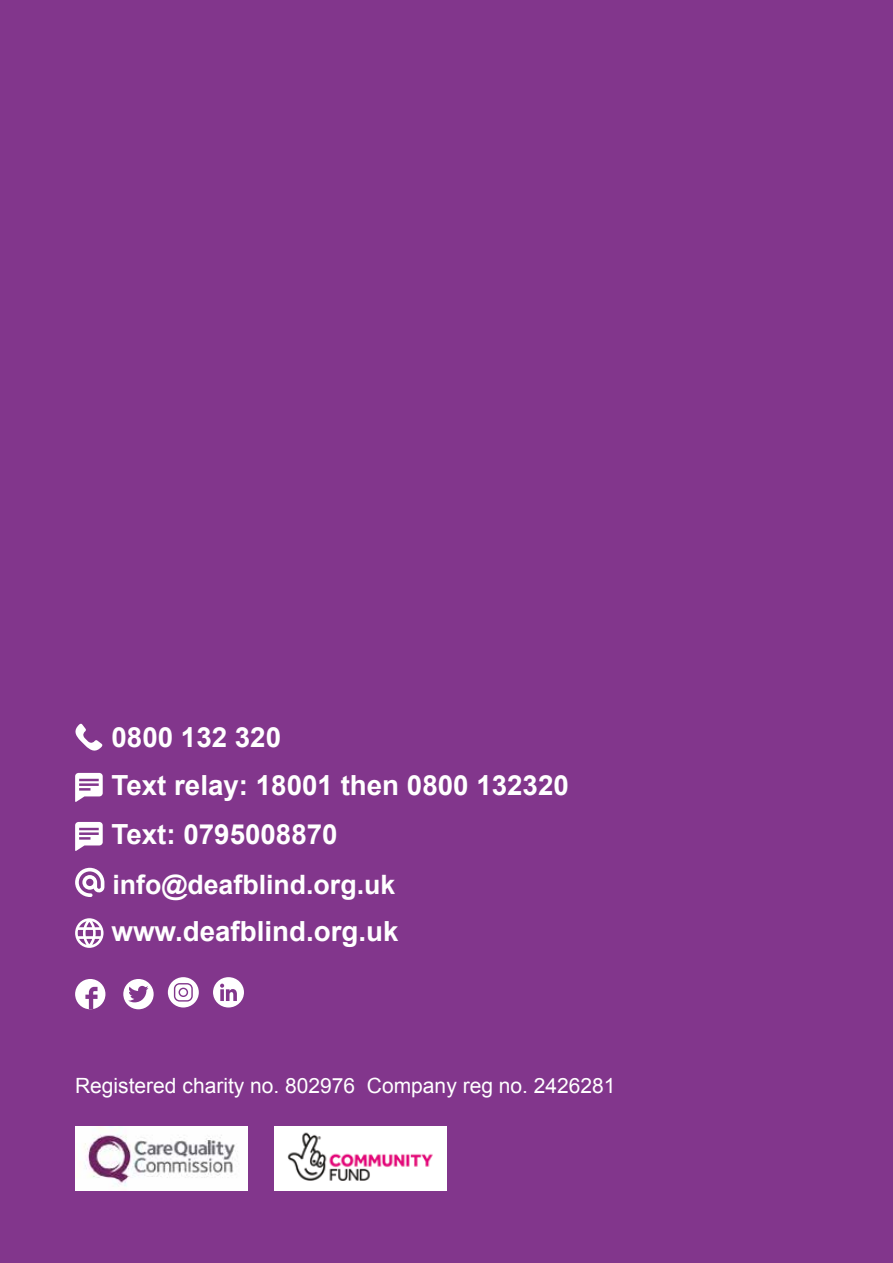
<style>
.page{position:relative;width:893px;height:1263px;background:#82368c}
.page>*{position:absolute;margin:0;border:0;box-sizing:border-box;transform-origin:0 0}
.t1{font:700 27.75px/49.1px "Arial";color:#fff}
.t2{font:700 26.7px "Arial";color:#fff}
.t3{font:21px "Arial";color:#fff}
</style>
<div class="page">
<img style="left:75px;top:1126px;width:172px;height:65px">
<img style="left:274px;top:1126px;width:172px;height:65px">
<svg style="left:75px;top:723px;width:28px;height:28px"></svg>
<svg style="left:75px;top:868px;width:29px;height:29px"></svg>
<svg style="left:75px;top:773px;width:28px;height:29px"></svg>
<svg style="left:75px;top:822px;width:28px;height:29px"></svg>
<svg style="left:75px;top:918px;width:29px;height:30px"></svg>
<div style="left:123px;top:979px;width:31px;height:30px;background:#fff;border-radius:50%"></div>
<svg style="left:128px;top:986px;width:20px;height:16px"></svg>
<div style="left:75px;top:979px;width:30px;height:30px;background:#fff;border-radius:50%"></div>
<svg style="left:85px;top:987px;width:13px;height:22px"></svg>
<div style="left:168px;top:977px;width:31px;height:30px;background:#fff;border-radius:50%"></div>
<div style="left:213px;top:977px;width:31px;height:30px;background:#fff;border-radius:50%"></div>
<svg style="left:174px;top:983px;width:19px;height:18px"></svg>
<svg style="left:220px;top:984px;width:17px;height:17px"></svg>
<p class="t1" style="left:112px;top:714px;width:171px">0800 132 320</p>
<p class="t1" style="left:112px;top:761px;width:459px">Text relay: 18001 then 0800 132320<br>Text: 0795008870</p>
<p class="t2" style="left:112px;top:867px;width:284px">info@deafblind.org.uk</p>
<p class="t1" style="left:111px;top:907px;width:289px">www.deafblind.org.uk</p>
<p class="t3" style="left:75px;top:1072px;width:542px">Registered charity no. 802976 Company reg no. 2426281</p>
</div>
